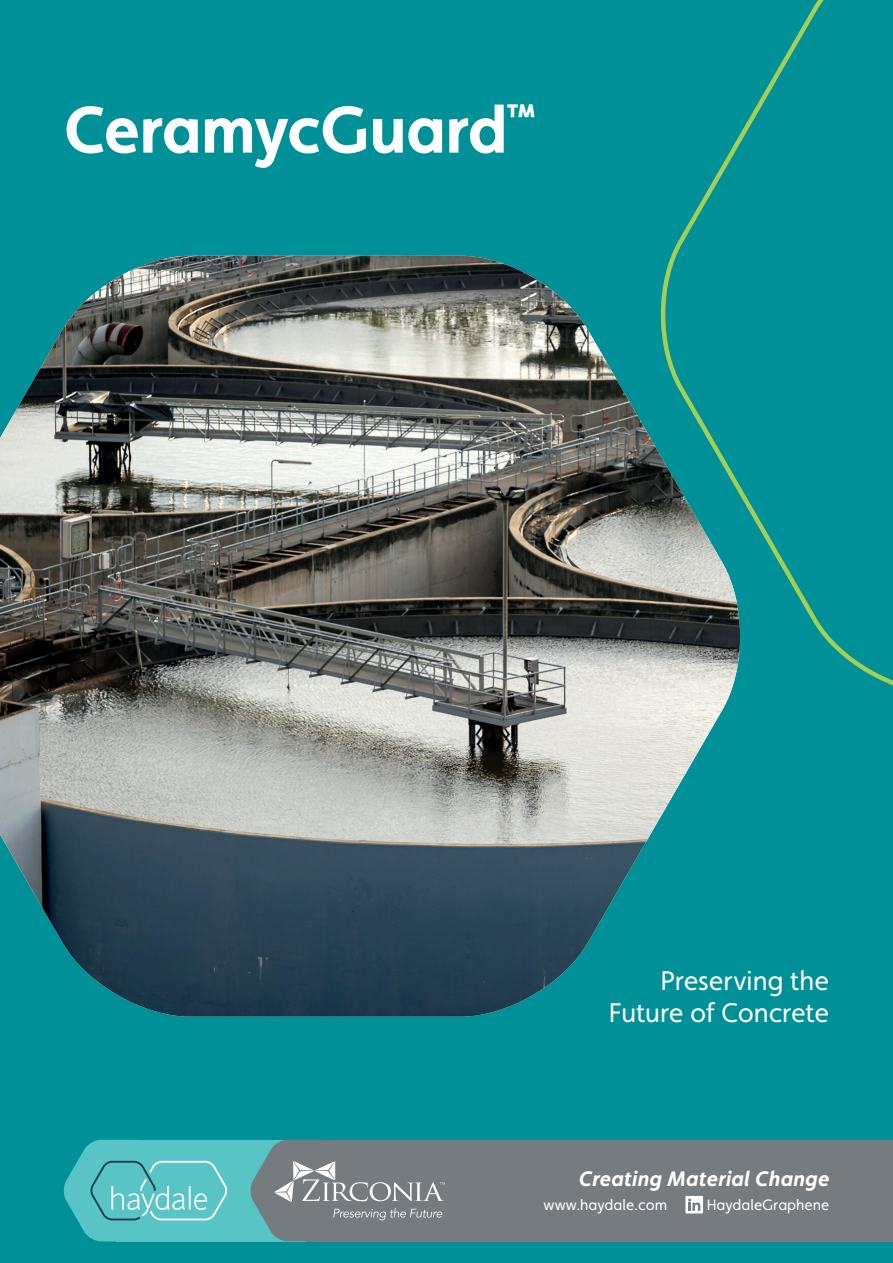
<style>
.page{position:relative;width:893px;height:1263px;background:#009097}
.page>*{position:absolute;margin:0;border:0;box-sizing:border-box;transform-origin:0 0}
.t1{font:700 66px "Faricy New";letter-spacing:-.01em;color:#fff}
.t2{font:27px/32.4px "Faricy New";letter-spacing:-.005em;color:#fff;text-align:right}
.t3{font:italic 700 21px "Faricy New";letter-spacing:.02em;color:#fff}
.t4{font:15px "Faricy New";color:#fff}
</style>
<div class="page">
<div style="left:116px;top:1140px;width:545px;height:101px;background:#59c4c6"></div>
<div style="left:306px;top:1140px;width:587px;height:101px;background:#767b7f"></div>
<svg style="left:64px;top:1140px;width:163px;height:101px"></svg>
<div style="left:685px;top:1196px;width:18px;height:17px;background:#fff"></div>
<svg style="left:688px;top:1198px;width:12px;height:13px"></svg>
<svg style="left:250px;top:1140px;width:195px;height:101px"></svg>
<img style="left:0;top:256px;width:729px;height:761px">
<svg style="left:651px;top:0;width:242px;height:697px"></svg>
<h1 class="t1" style="left:64px;top:90px;width:474px">CeramycGuard<sup>™</sup></h1>
<h2 class="t2" style="left:609px;top:964px;width:222px">Preserving the<br>Future of Concrete</h2>
<h3 class="t3" style="left:579px;top:1166px;width:252px">Creating Material Change</h3>
<p class="t4" style="left:544px;top:1196px;width:125px">www.haydale.com</p>
<p class="t4" style="left:707px;top:1196px;width:124px">HaydaleGraphene</p>
</div>
